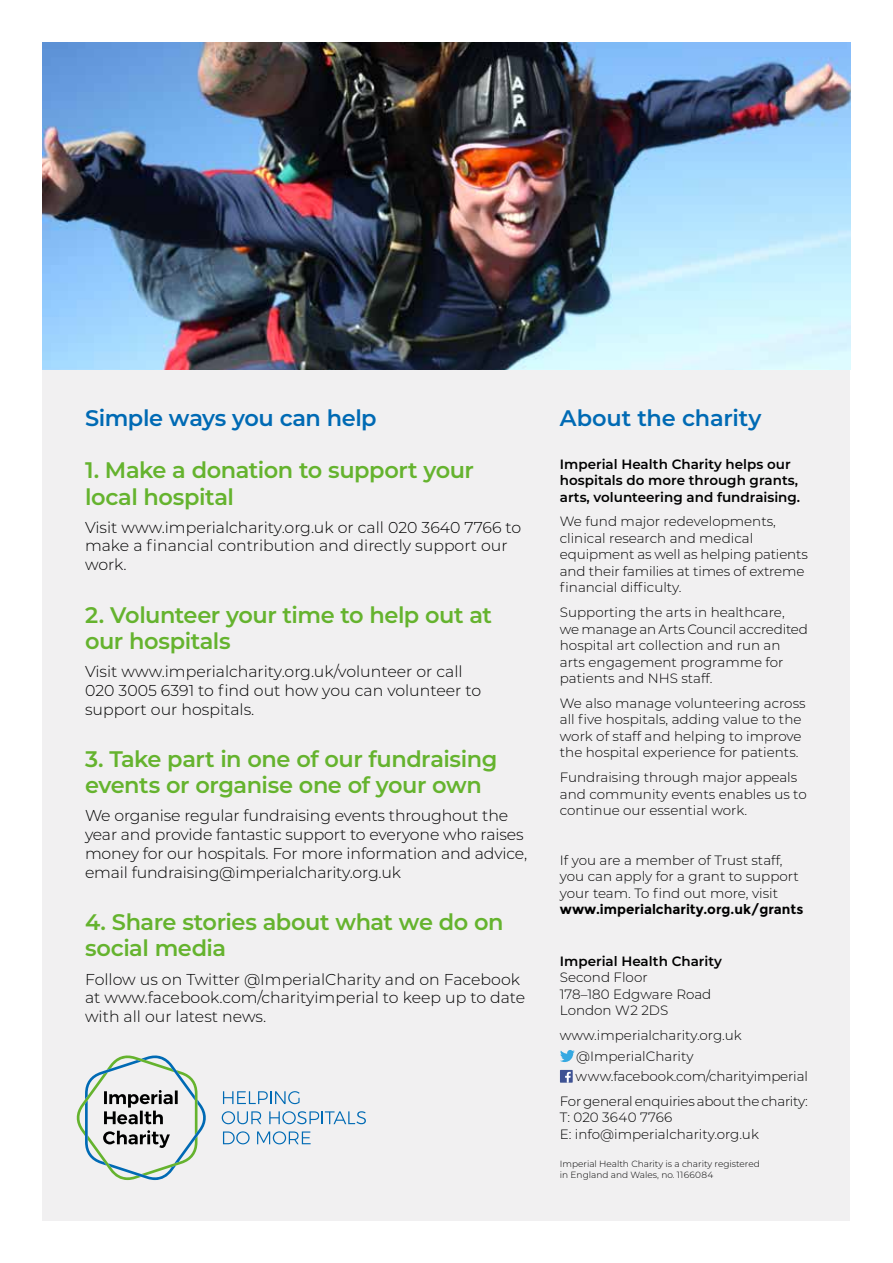
<style>
.page{position:relative;width:893px;height:1263px;background:#fff}
.page>*{position:absolute;margin:0;border:0;box-sizing:border-box;transform-origin:0 0}
.t1{font:600 22.5px/26.2px "Montserrat";letter-spacing:-.02em;color:#65b32e}
.t2{font:600 22.5px "Montserrat";letter-spacing:-.015em;color:#006ab4}
.t3{font:300 15.75px/18.8px "Montserrat";letter-spacing:-.01em;color:#000}
.t4{font:300 13.5px/16.5px "Montserrat";color:#000}
.t5{font:600 13.5px/16.5px "Montserrat";color:#000}
.t6{font:700 13.5px "Montserrat";color:#000}
.t7{font:300 9px/11.2px "Montserrat";color:#000}
</style>
<div class="page">
<div style="left:43px;top:370px;width:807px;height:850px;background:#f1f0f1"></div>
<img style="left:43px;top:43px;width:807px;height:327px">
<svg style="left:560px;top:1050px;width:15px;height:12px"></svg>
<div style="left:560px;top:1070px;width:13px;height:13px;background:#3e5293"></div>
<svg style="left:565px;top:1072px;width:6px;height:11px"></svg>
<svg style="left:76px;top:1055px;width:130px;height:125px"></svg>
<svg style="left:222px;top:1111px;width:39px;height:13px"></svg>
<svg style="left:257px;top:1131px;width:54px;height:13px"></svg>
<svg style="left:223px;top:1131px;width:27px;height:13px"></svg>
<svg style="left:223px;top:1091px;width:77px;height:13px"></svg>
<svg style="left:269px;top:1111px;width:97px;height:13px"></svg>
<h1 class="t2" style="left:85px;top:402px;width:293px">Simple ways you can help</h1>
<h1 class="t1" style="left:85px;top:456px;width:391px">1. Make a donation to support your local hospital</h1>
<p class="t3" style="left:85px;top:517px;width:438px">Visit www.imperialcharity.org.uk or call 020 3640 7766 to make a financial contribution and directly support our work.</p>
<h1 class="t1" style="left:85px;top:600px;width:409px">2. Volunteer your time to help out at our hospitals</h1>
<p class="t3" style="left:85px;top:662px;width:398px">Visit www.imperialcharity.org.uk/volunteer or call<br>020 3005 6391 to find out how you can volunteer to support our hospitals.</p>
<h1 class="t1" style="left:85px;top:745px;width:414px">3. Take part in one of our fundraising events or organise one of your own</h1>
<p class="t3" style="left:85px;top:806px;width:444px">We organise regular fundraising events throughout the year and provide fantastic support to everyone who raises money for our hospitals. For more information and advice, email fundraising@imperialcharity.org.uk</p>
<h1 class="t1" style="left:85px;top:908px;width:420px">4. Share stories about what we do on social media</h1>
<p class="t3" style="left:85px;top:969px;width:442px">Follow us on Twitter @ImperialCharity and on Facebook at www.facebook.com/charityimperial to keep up to date with all our latest news.</p>
<h1 class="t2" style="left:560px;top:402px;width:203px">About the charity</h1>
<p class="t5" style="left:560px;top:455px;width:242px">Imperial Health Charity helps our hospitals do more through grants, arts, volunteering and fundraising.</p>
<p class="t4" style="left:560px;top:513px;width:250px">We fund major redevelopments, clinical research and medical equipment as well as helping patients and their families at times of extreme financial difficulty.</p>
<p class="t4" style="left:560px;top:603px;width:250px">Supporting the arts in healthcare,<br>we manage an Arts Council accredited hospital art collection and run an arts engagement programme for patients and NHS staff.</p>
<p class="t4" style="left:560px;top:694px;width:247px">We also manage volunteering across all five hospitals, adding value to the work of staff and helping to improve the hospital experience for patients.</p>
<p class="t4" style="left:560px;top:768px;width:248px">Fundraising through major appeals and community events enables us to continue our essential work.</p>
<p class="t4" style="left:560px;top:851px;width:240px">If you are a member of Trust staff, you can apply for a grant to support your team. To find out more, visit</p>
<p class="t6" style="left:560px;top:901px;width:245px">www.imperialcharity.org.uk/grants</p>
<p class="t5" style="left:560px;top:952px;width:163px">Imperial Health Charity</p>
<p class="t4" style="left:560px;top:969px;width:153px">Second Floor<br>178–180 Edgware Road<br>London W2 2DS</p>
<p class="t4" style="left:575px;top:1024px;width:234px;line-height:20.7px;text-indent:-16px">www.imperialcharity.org.uk @ImperialCharity www.facebook.com/charityimperial</p>
<p class="t4" style="left:560px;top:1092px;width:250px">For general enquiries about the charity:<br>T: 020 3640 7766<br>E: info@imperialcharity.org.uk</p>
<p class="t7" style="left:560px;top:1157px;width:201px">Imperial Health Charity is a charity registered in England and Wales, no. 1166084</p>
</div>
